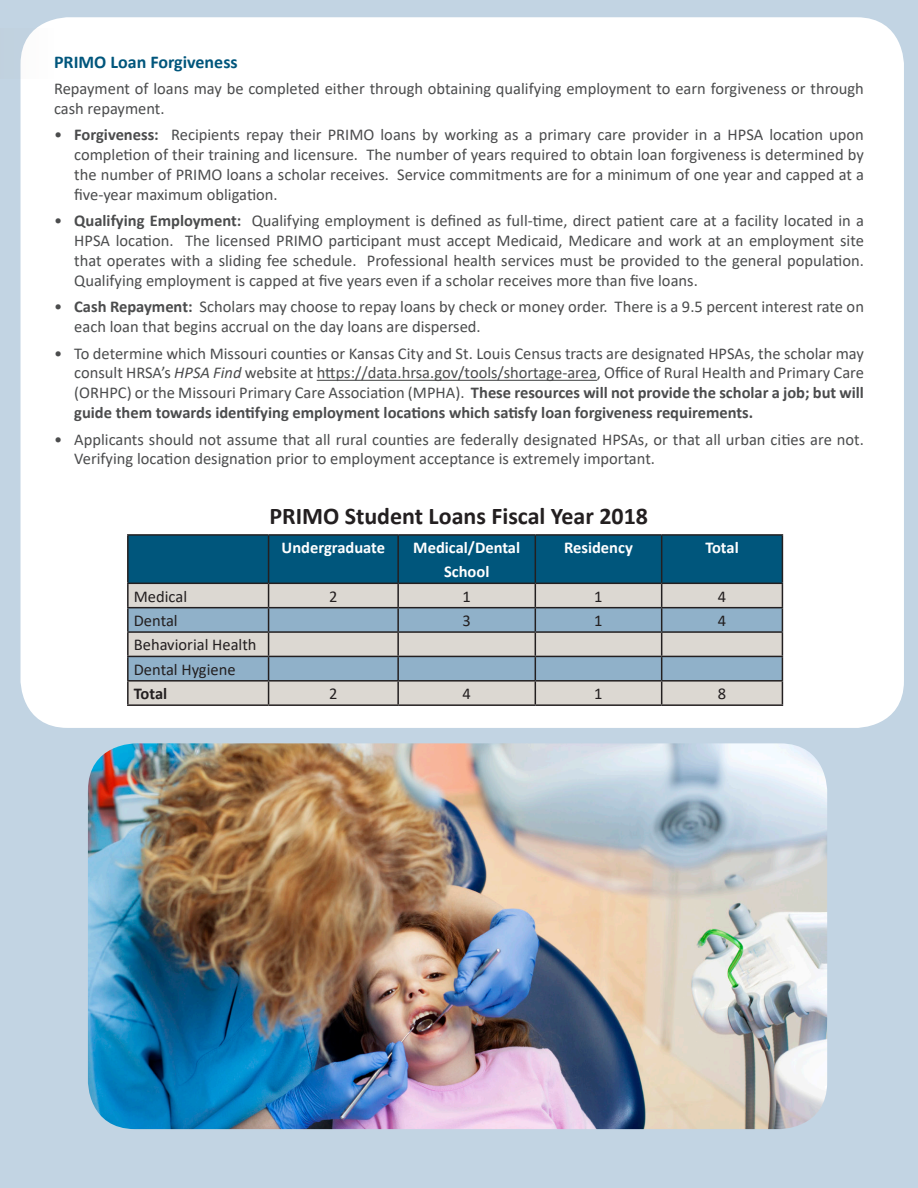
<style>
.page{position:relative;width:918px;height:1188px;background:#c2d4e3}
.page>*{position:absolute;margin:0;border:0;box-sizing:border-box;transform-origin:0 0}
.t1{font:700 24px "Calibri";color:#231f20}
.t2{font:700 18px "Calibri";color:#00567c}
.t3{font:16.5px/19.8px "Calibri";color:#4b4c4d}
.t4{font:16.5px "Calibri";color:#231f20}
.t5{font:700 16.5px/24px "Calibri";color:#fff;text-align:center}
.t6{font:700 16.5px "Calibri";letter-spacing:-.005em;color:#231f20}
.s1{font-weight:700}
.s2{font-style:italic}
</style>
<div class="page">
<div style="left:21px;top:17px;width:883px;height:711px;background:#fff;border-radius:47px"></div>
<hr style="left:127px;top:534px;width:142px;height:2px;background:#231f20">
<hr style="left:127px;top:536px;width:2px;height:47px;background:#231f20">
<hr style="left:269px;top:534px;width:129px;height:2px;background:#231f20">
<hr style="left:398px;top:534px;width:137px;height:2px;background:#231f20">
<hr style="left:535px;top:534px;width:127px;height:2px;background:#231f20">
<hr style="left:662px;top:534px;width:121px;height:2px;background:#231f20">
<hr style="left:127px;top:583px;width:142px;height:1px;background:#231f20">
<hr style="left:127px;top:584px;width:2px;height:23px;background:#231f20">
<hr style="left:127px;top:607px;width:142px;height:1px;background:#231f20">
<hr style="left:127px;top:608px;width:2px;height:23px;background:#231f20">
<hr style="left:127px;top:631px;width:142px;height:2px;background:#231f20">
<hr style="left:127px;top:633px;width:2px;height:23px;background:#231f20">
<hr style="left:127px;top:656px;width:142px;height:1px;background:#231f20">
<hr style="left:127px;top:657px;width:2px;height:23px;background:#231f20">
<hr style="left:127px;top:680px;width:142px;height:2px;background:#231f20">
<hr style="left:127px;top:682px;width:2px;height:22px;background:#231f20">
<svg style="left:128px;top:535px;width:655px;height:169px;background:#809ead"></svg>
<hr style="left:127px;top:704px;width:142px;height:2px;background:#231f20">
<hr style="left:269px;top:704px;width:129px;height:2px;background:#231f20">
<hr style="left:398px;top:704px;width:137px;height:2px;background:#231f20">
<hr style="left:535px;top:704px;width:127px;height:2px;background:#231f20">
<hr style="left:662px;top:704px;width:121px;height:2px;background:#231f20">
<svg style="left:20px;top:29px;width:16px;height:50px"></svg>
<hr style="left:317px;top:380px;width:280px;height:1px;background:#4b4c4d">
<img style="left:88px;top:743px;width:739px;height:386px">
<p class="t2" style="left:54px;top:49px;width:185px">PRIMO Loan Forgiveness</p>
<p class="t3" style="left:54px;top:78px;width:811px">Repayment of loans may be completed either through obtaining qualifying employment to earn forgiveness or through cash repayment.</p>
<p class="t3" style="left:74px;top:125px;width:791px;text-align:justify;text-indent:-20px">• <span class="s1">Forgiveness:</span> Recipients repay their PRIMO loans by working as a primary care provider in a HPSA location upon completion of their training and licensure. The number of years required to obtain loan forgiveness is determined by the number of PRIMO loans a scholar receives. Service commitments are for a minimum of one year and capped at a five-year maximum obligation.</p>
<p class="t3" style="left:74px;top:211px;width:791px;text-align:justify;text-indent:-20px">• <span class="s1">Qualifying Employment:</span> Qualifying employment is defined as full-time, direct patient care at a facility located in a HPSA location. The licensed PRIMO participant must accept Medicaid, Medicare and work at an employment site that operates with a sliding fee schedule. Professional health services must be provided to the general population.<br>Qualifying employment is capped at five years even if a scholar receives more than five loans.</p>
<p class="t3" style="left:74px;top:297px;width:791px;text-indent:-20px">• <span class="s1">Cash Repayment:</span> Scholars may choose to repay loans by check or money order. There is a 9.5 percent interest rate on each loan that begins accrual on the day loans are dispersed.</p>
<p class="t3" style="left:74px;top:343px;width:791px;text-align:justify;text-indent:-20px">• To determine which Missouri counties or Kansas City and St. Louis Census tracts are designated HPSAs, the scholar may consult HRSA’s <span class="s2">HPSA Find</span> website at https://data.hrsa.gov/tools/shortage-area, Office of Rural Health and Primary Care (ORHPC) or the Missouri Primary Care Association (MPHA). <span class="s1">These resources will not provide the scholar a job; but will guide them towards identifying employment locations which satisfy loan forgiveness requirements.</span></p>
<p class="t3" style="left:74px;top:429px;width:791px;text-indent:-20px">• Applicants should not assume that all rural counties are federally designated HPSAs, or that all urban cities are not.<br>Verifying location designation prior to employment acceptance is extremely important.</p>
<p class="t1" style="left:269px;top:499px;width:380px">PRIMO Student Loans Fiscal Year 2018</p>
<p class="t5" style="left:282px;top:536px;width:105px">Undergraduate</p>
<p class="t5" style="left:413px;top:536px;width:108px">Medical/Dental<br>School</p>
<p class="t5" style="left:564px;top:536px;width:70px">Residency</p>
<p class="t5" style="left:705px;top:536px;width:35px">Total</p>
<p class="t4" style="left:134px;top:585px;width:55px">Medical</p>
<p class="t4" style="left:329px;top:585px;width:10px">2</p>
<p class="t4" style="left:463px;top:585px;width:10px">1</p>
<p class="t4" style="left:594px;top:585px;width:10px">1</p>
<p class="t4" style="left:718px;top:585px;width:10px">4</p>
<p class="t4" style="left:134px;top:609px;width:45px">Dental</p>
<p class="t4" style="left:463px;top:609px;width:10px">3</p>
<p class="t4" style="left:594px;top:609px;width:10px">1</p>
<p class="t4" style="left:718px;top:609px;width:10px">4</p>
<p class="t4" style="left:134px;top:634px;width:124px">Behaviorial Health</p>
<p class="t4" style="left:134px;top:658px;width:103px">Dental Hygiene</p>
<p class="t6" style="left:134px;top:682px;width:35px">Total</p>
<p class="t4" style="left:329px;top:682px;width:10px">2</p>
<p class="t4" style="left:463px;top:682px;width:10px">4</p>
<p class="t4" style="left:594px;top:682px;width:10px">1</p>
<p class="t4" style="left:718px;top:682px;width:10px">8</p>
</div>
